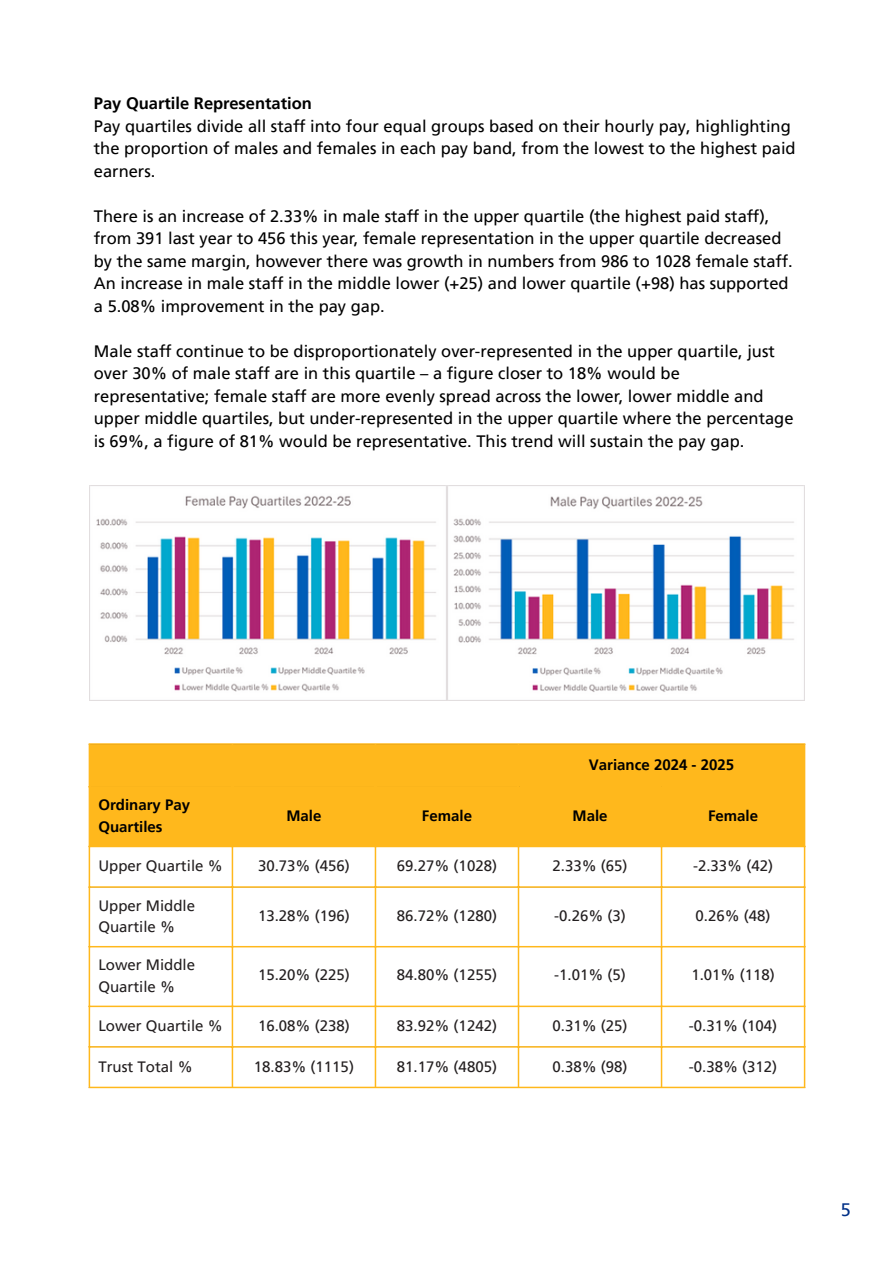
<style>
.page{position:relative;width:894px;height:1264px;background:#fff}
.page>*{position:absolute;margin:0;border:0;box-sizing:border-box;transform-origin:0 0}
.t1{font:18px "Frutiger LT Pro";color:#003087}
.t2{font:16.5px/22.5px "Frutiger LT Pro";color:#000}
.t3{font:700 16.5px "Frutiger LT Pro";color:#000}
.t4{font:15px/21.5px "Frutiger LT Pro";color:#231f20}
.t5{font:700 15px/21.5px "Frutiger LT Pro";color:#000}
</style>
<div class="page">
<img style="left:89px;top:485px;width:714px;height:215px">
<div style="left:89px;top:744px;width:143px;height:42px;background:#ffb81c"></div>
<div style="left:232px;top:744px;width:143px;height:42px;background:#ffb81c"></div>
<div style="left:375px;top:744px;width:143px;height:42px;background:#ffb81c"></div>
<div style="left:518px;top:744px;width:286px;height:42px;background:#ffb81c"></div>
<div style="left:89px;top:786px;width:143px;height:60px;background:#ffb81c"></div>
<div style="left:232px;top:786px;width:143px;height:60px;background:#ffb81c"></div>
<div style="left:375px;top:786px;width:143px;height:60px;background:#ffb81c"></div>
<div style="left:518px;top:786px;width:143px;height:60px;background:#ffb81c"></div>
<div style="left:661px;top:786px;width:143px;height:60px;background:#ffb81c"></div>
<hr style="left:89px;top:744px;width:1px;height:342px;background:#ffb81c">
<hr style="left:231px;top:744px;width:2px;height:342px;background:#ffb81c">
<hr style="left:374px;top:744px;width:2px;height:342px;background:#ffb81c">
<hr style="left:517px;top:744px;width:2px;height:342px;background:#ffb81c">
<hr style="left:660px;top:786px;width:2px;height:300px;background:#ffb81c">
<hr style="left:803px;top:744px;width:2px;height:342px;background:#ffb81c">
<hr style="left:89px;top:743px;width:716px;height:1px;background:#ffb81c">
<hr style="left:89px;top:845px;width:716px;height:2px;background:#ffb81c">
<hr style="left:89px;top:886px;width:716px;height:1px;background:#ffb81c">
<hr style="left:89px;top:945px;width:716px;height:2px;background:#ffb81c">
<hr style="left:89px;top:1005px;width:716px;height:2px;background:#ffb81c">
<hr style="left:89px;top:1046px;width:716px;height:1px;background:#ffb81c">
<hr style="left:89px;top:1086px;width:716px;height:2px;background:#ffb81c">
<p class="t3" style="left:94px;top:93px;width:219px">Pay Quartile Representation</p>
<p class="t2" style="left:94px;top:114px;width:703px">Pay quartiles divide all staff into four equal groups based on their hourly pay, highlighting the proportion of males and females in each pay band, from the lowest to the highest paid earners.</p>
<p class="t2" style="left:94px;top:204px;width:700px">There is an increase of 2.33% in male staff in the upper quartile (the highest paid staff), from 391 last year to 456 this year, female representation in the upper quartile decreased by the same margin, however there was growth in numbers from 986 to 1028 female staff.<br>An increase in male staff in the middle lower (+25) and lower quartile (+98) has supported a 5.08% improvement in the pay gap.</p>
<p class="t2" style="left:94px;top:340px;width:701px">Male staff continue to be disproportionately over-represented in the upper quartile, just over 30% of male staff are in this quartile – a figure closer to 18% would be representative; female staff are more evenly spread across the lower, lower middle and upper middle quartiles, but under-represented in the upper quartile where the percentage is 69%, a figure of 81% would be representative. This trend will sustain the pay gap.</p>
<p class="t5" style="left:588px;top:753px;width:147px">Variance 2024 - 2025</p>
<p class="t5" style="left:98px;top:794px;width:93px">Ordinary Pay<br>Quartiles</p>
<p class="t5" style="left:286px;top:804px;width:37px">Male</p>
<p class="t5" style="left:422px;top:804px;width:52px">Female</p>
<p class="t5" style="left:572px;top:804px;width:37px">Male</p>
<p class="t5" style="left:707px;top:804px;width:52px">Female</p>
<p class="t4" style="left:98px;top:855px;width:126px">Upper Quartile %</p>
<p class="t4" style="left:258px;top:855px;width:93px">30.73% (456)</p>
<p class="t4" style="left:397px;top:855px;width:102px">69.27% (1028)</p>
<p class="t4" style="left:552px;top:855px;width:77px">2.33% (65)</p>
<p class="t4" style="left:692px;top:855px;width:82px">-2.33% (42)</p>
<p class="t4" style="left:98px;top:894px;width:98px">Upper Middle<br>Quartile %</p>
<p class="t4" style="left:258px;top:904px;width:93px">13.28% (196)</p>
<p class="t4" style="left:397px;top:904px;width:102px">86.72% (1280)</p>
<p class="t4" style="left:554px;top:904px;width:73px">-0.26% (3)</p>
<p class="t4" style="left:695px;top:904px;width:77px">0.26% (48)</p>
<p class="t4" style="left:98px;top:954px;width:98px">Lower Middle<br>Quartile %</p>
<p class="t4" style="left:258px;top:964px;width:93px">15.20% (225)</p>
<p class="t4" style="left:397px;top:964px;width:102px">84.80% (1255)</p>
<p class="t4" style="left:554px;top:964px;width:73px">-1.01% (5)</p>
<p class="t4" style="left:691px;top:964px;width:85px">1.01% (118)</p>
<p class="t4" style="left:98px;top:1015px;width:126px">Lower Quartile %</p>
<p class="t4" style="left:258px;top:1015px;width:93px">16.08% (238)</p>
<p class="t4" style="left:397px;top:1015px;width:102px">83.92% (1242)</p>
<p class="t4" style="left:552px;top:1015px;width:77px">0.31% (25)</p>
<p class="t4" style="left:688px;top:1015px;width:90px">-0.31% (104)</p>
<p class="t4" style="left:98px;top:1055px;width:96px">Trust Total %</p>
<p class="t4" style="left:254px;top:1055px;width:102px">18.83% (1115)</p>
<p class="t4" style="left:397px;top:1055px;width:102px">81.17% (4805)</p>
<p class="t4" style="left:552px;top:1055px;width:77px">0.38% (98)</p>
<p class="t4" style="left:688px;top:1055px;width:90px">-0.38% (312)</p>
<p class="t1" style="left:840px;top:1198px;width:12px">5</p>
</div>
